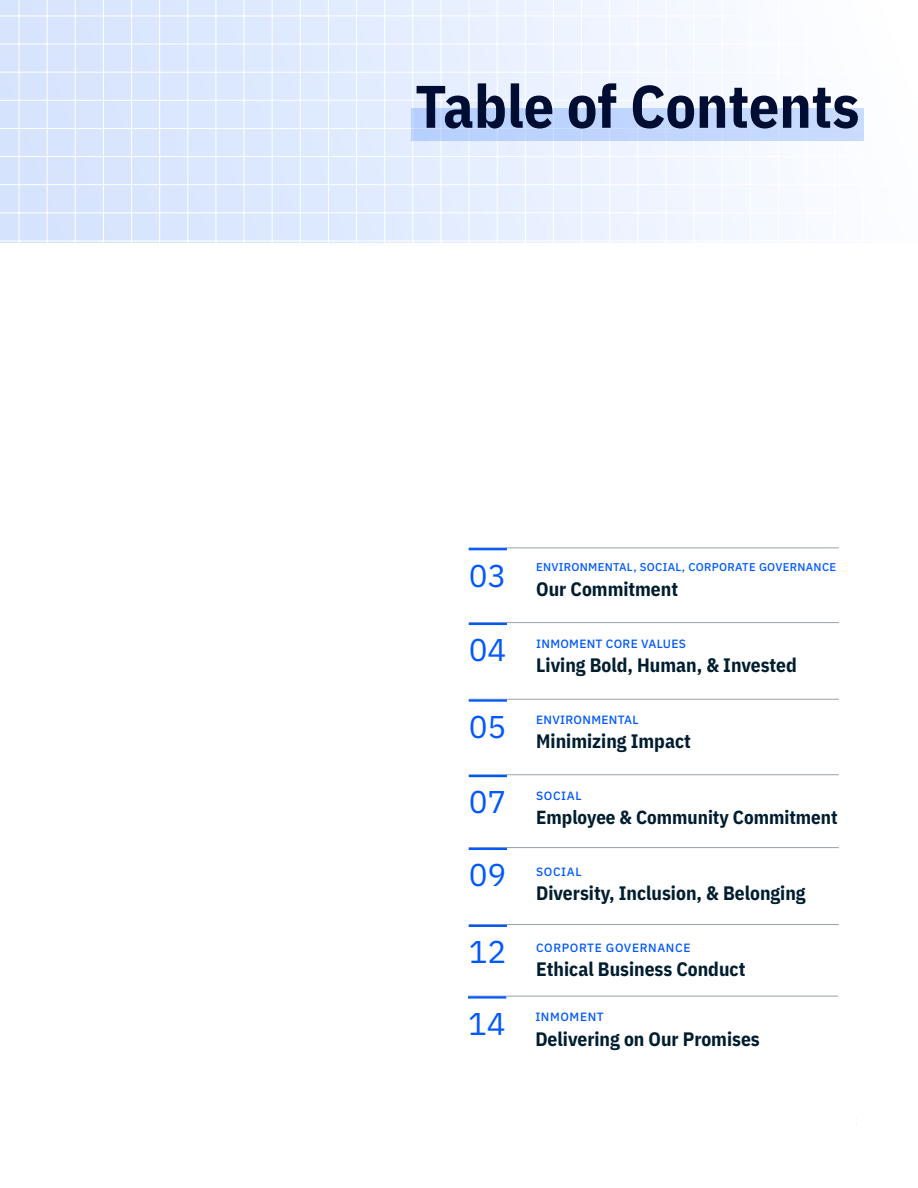
<style>
.page{position:relative;width:918px;height:1188px;background:#fff}
.page>*{position:absolute;margin:0;border:0;box-sizing:border-box;transform-origin:0 0}
.t1{font:700 60px "IBM Plex Sans Cond";color:#000d33}
.t2{font:31.5px "IBM Plex Sans";color:#0058ff}
.t3{font:700 19.5px "IBM Plex Sans Cond";color:#001d30}
.t4{font:700 18.9px "IBM Plex Sans Cond";color:#001d30}
.t5{font:500 12px "IBM Plex Sans";letter-spacing:.045em;color:#0058ff}
.t6{font:500 12px "IBM Plex Sans";letter-spacing:.025em;color:#0058ff}
.t7{font:500 11.4px "IBM Plex Sans";letter-spacing:.025em;color:#0058ff}
</style>
<div class="page">
<div style="left:0;top:0;width:918px;height:243px;background:linear-gradient(to right,#d3e2fd,#fcfdff)"></div>
<hr style="left:0;top:0;width:1px;height:1188px;background:#fff">
<hr style="left:19px;top:0;width:1px;height:1188px;background:#fff">
<hr style="left:47px;top:0;width:1px;height:1188px;background:#fff">
<hr style="left:75px;top:0;width:1px;height:1188px;background:#fff">
<hr style="left:103px;top:0;width:1px;height:1188px;background:#fff">
<hr style="left:131px;top:0;width:1px;height:1188px;background:#fff">
<hr style="left:159px;top:0;width:1px;height:1188px;background:#fff">
<hr style="left:187px;top:0;width:1px;height:1188px;background:#fff">
<hr style="left:216px;top:0;width:1px;height:1188px;background:#fff">
<hr style="left:244px;top:0;width:1px;height:1188px;background:#fff">
<hr style="left:272px;top:0;width:1px;height:1188px;background:#fff">
<hr style="left:300px;top:0;width:1px;height:1188px;background:#fff">
<hr style="left:328px;top:0;width:1px;height:1188px;background:#fff">
<hr style="left:356px;top:0;width:1px;height:1188px;background:#fff">
<hr style="left:384px;top:0;width:1px;height:1188px;background:#fff">
<hr style="left:412px;top:0;width:1px;height:1188px;background:#fff">
<hr style="left:441px;top:0;width:1px;height:1188px;background:#fff">
<hr style="left:469px;top:0;width:1px;height:1188px;background:#fff">
<hr style="left:497px;top:0;width:1px;height:1188px;background:#fff">
<hr style="left:525px;top:0;width:1px;height:1188px;background:#fff">
<hr style="left:553px;top:0;width:1px;height:1188px;background:#fff">
<hr style="left:581px;top:0;width:1px;height:1188px;background:#fff">
<hr style="left:609px;top:0;width:1px;height:1188px;background:#fff">
<hr style="left:638px;top:0;width:1px;height:1188px;background:#fff">
<hr style="left:666px;top:0;width:1px;height:1188px;background:#fff">
<hr style="left:694px;top:0;width:1px;height:1188px;background:#fff">
<hr style="left:722px;top:0;width:1px;height:1188px;background:#fff">
<hr style="left:750px;top:0;width:1px;height:1188px;background:#fff">
<hr style="left:778px;top:0;width:1px;height:1188px;background:#fff">
<hr style="left:806px;top:0;width:1px;height:1188px;background:#fff">
<hr style="left:834px;top:0;width:1px;height:1188px;background:#fff">
<hr style="left:863px;top:0;width:1px;height:1188px;background:#fff">
<hr style="left:891px;top:0;width:1px;height:1188px;background:#fff">
<hr style="left:917px;top:0;width:1px;height:1188px;background:#fff">
<hr style="left:0;top:0;width:918px;height:1px;background:#fff">
<hr style="left:0;top:16px;width:918px;height:1px;background:#fff">
<hr style="left:0;top:44px;width:918px;height:1px;background:#fff">
<hr style="left:0;top:72px;width:918px;height:1px;background:#fff">
<hr style="left:0;top:100px;width:918px;height:1px;background:#fff">
<hr style="left:0;top:128px;width:918px;height:1px;background:#fff">
<hr style="left:0;top:156px;width:918px;height:1px;background:#fff">
<hr style="left:0;top:184px;width:918px;height:1px;background:#fff">
<hr style="left:0;top:213px;width:918px;height:1px;background:#fff">
<hr style="left:0;top:241px;width:918px;height:1px;background:#fff">
<hr style="left:469px;top:548px;width:370px;height:1px;background:#96a1ab">
<hr style="left:469px;top:548px;width:38px;height:2px;background:#0058ff">
<hr style="left:469px;top:622px;width:370px;height:1px;background:#96a1ab">
<hr style="left:469px;top:623px;width:38px;height:2px;background:#0058ff">
<hr style="left:469px;top:699px;width:370px;height:1px;background:#96a1ab">
<hr style="left:469px;top:699px;width:38px;height:3px;background:#0058ff">
<hr style="left:469px;top:774px;width:370px;height:1px;background:#96a1ab">
<hr style="left:469px;top:775px;width:38px;height:2px;background:#0058ff">
<hr style="left:469px;top:847px;width:370px;height:1px;background:#96a1ab">
<hr style="left:469px;top:848px;width:38px;height:2px;background:#0058ff">
<hr style="left:469px;top:924px;width:370px;height:1px;background:#96a1ab">
<hr style="left:469px;top:925px;width:38px;height:2px;background:#0058ff">
<div style="left:411px;top:108px;width:453px;height:32px;background:#c0d6ff"></div>
<hr style="left:468px;top:996px;width:370px;height:1px;background:#96a1ab">
<hr style="left:468px;top:996px;width:38px;height:3px;background:#0058ff">
<h1 class="t1" style="left:415px;top:59px;width:446px">Table of Contents</h1>
<h2 class="t2" style="left:469px;top:551px;width:39px">03</h2>
<h2 class="t2" style="left:469px;top:626px;width:39px">04</h2>
<h2 class="t2" style="left:469px;top:703px;width:39px">05</h2>
<h2 class="t2" style="left:469px;top:778px;width:39px">07</h2>
<h2 class="t2" style="left:469px;top:851px;width:39px">09</h2>
<h2 class="t2" style="left:469px;top:928px;width:39px">12</h2>
<h2 class="t2" style="left:468px;top:1000px;width:39px">14</h2>
<p class="t7" style="left:536px;top:559px;width:301px">ENVIRONMENTAL, SOCIAL, CORPORATE GOVERNANCE</p>
<p class="t3" style="left:536px;top:573px;width:143px">Our Commitment</p>
<p class="t6" style="left:536px;top:634px;width:151px">INMOMENT CORE VALUES</p>
<p class="t3" style="left:536px;top:650px;width:262px">Living Bold, Human, &amp; Invested</p>
<p class="t6" style="left:536px;top:710px;width:104px">ENVIRONMENTAL</p>
<p class="t3" style="left:536px;top:726px;width:156px">Minimizing Impact</p>
<p class="t5" style="left:536px;top:786px;width:47px">SOCIAL</p>
<p class="t4" style="left:536px;top:803px;width:303px">Employee &amp; Community Commitment</p>
<p class="t5" style="left:536px;top:862px;width:47px">SOCIAL</p>
<p class="t3" style="left:536px;top:878px;width:271px">Diversity, Inclusion, &amp; Belonging</p>
<p class="t5" style="left:536px;top:939px;width:156px">CORPORTE GOVERNANCE</p>
<p class="t3" style="left:536px;top:954px;width:211px">Ethical Business Conduct</p>
<p class="t5" style="left:535px;top:1008px;width:70px">INMOMENT</p>
<p class="t3" style="left:535px;top:1023px;width:226px">Delivering on Our Promises</p>
</div>
